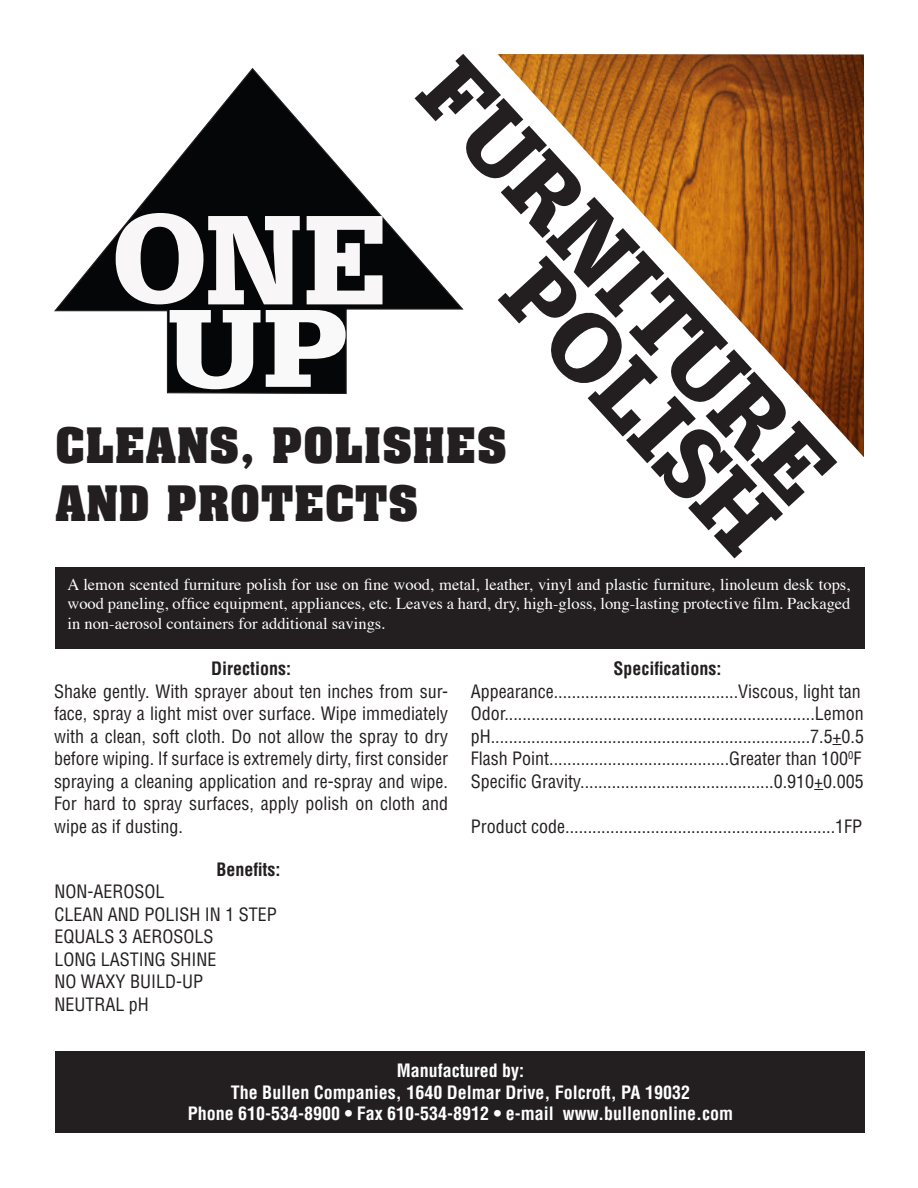
<style>
.page{position:relative;width:918px;height:1188px;background:#fff}
.page>*{position:absolute;margin:0;border:0;box-sizing:border-box;transform-origin:0 0}
.t1{font:99px/75.9px "Square Serif Black DTC";color:#231f20;text-align:right}
.t2{font:700 48px/57.6px "Aachen BT";color:#231f20}
.t3{font:condensed 18px/22.5px "Helvetica";color:#231f20}
.t4{font:700 condensed 18px "Helvetica";color:#fff}
.t5{font:700 condensed 18px "Helvetica";color:#231f20}
.t6{font:16.5px/19.5px "Times";color:#fff;text-align:justify}
</style>
<div class="page">
<div style="left:56px;top:1051px;width:810px;height:82px;background:#231f20"></div>
<img style="left:498px;top:54px;width:366px;height:403px">
<svg style="left:54px;top:68px;width:410px;height:326px"></svg>
<svg style="left:116px;top:213px;width:184px;height:91px"></svg>
<svg style="left:307px;top:216px;width:76px;height:88px"></svg>
<svg style="left:170px;top:310px;width:176px;height:79px"></svg>
<div style="left:55px;top:568px;width:810px;height:81px;background:#231f20"></div>
<p class="t1" style="left:463px;top:48px;width:562px;rotate:47deg">FURNITURE<br>POLISH</p>
<p class="t2" style="left:55px;top:416px;width:454px">CLEANS, POLISHES<br>AND PROTECTS</p>
<p class="t6" style="left:68px;top:576px;width:785px">A lemon scented furniture polish for use on fine wood, metal, leather, vinyl and plastic furniture, linoleum desk tops, wood paneling, office equipment, appliances, etc. Leaves a hard, dry, high-gloss, long-lasting protective film. Packaged in non-aerosol containers for additional savings.</p>
<p class="t5" style="left:211px;top:658px;width:81px">Directions:</p>
<p class="t3" style="left:54px;top:680px;width:396px;text-align:justify">Shake gently. With sprayer about ten inches from sur&shy;face, spray a light mist over surface. Wipe immediately with a clean, soft cloth. Do not allow the spray to dry before wiping. If surface is extremely dirty, first consider spraying a cleaning application and re-spray and wipe.<br>For hard to spray surfaces, apply polish on cloth and wipe as if dusting.</p>
<p class="t5" style="left:216px;top:858px;width:66px">Benefits:</p>
<p class="t3" style="left:54px;top:880px;width:224px">NON-AEROSOL<br>CLEAN AND POLISH IN 1 STEP<br>EQUALS 3 AEROSOLS<br>LONG LASTING SHINE<br>NO WAXY BUILD-UP<br>NEUTRAL pH</p>
<p class="t5" style="left:613px;top:658px;width:109px">Specifications:</p>
<p class="t3" style="left:471px;top:680px;width:395px">Appearance.........................................Viscous, light tan Odor.....................................................................Lemon pH.......................................................................7.5+0.5<br>Flash Point........................................Greater than 100<sup>0</sup>F Specific Gravity...........................................0.910+0.005</p>
<p class="t3" style="left:471px;top:815px;width:393px">Product code............................................................1FP</p>
<p class="t4" style="left:397px;top:1060px;width:129px">Manufactured by:</p>
<p class="t4" style="left:231px;top:1081px;width:461px">The Bullen Companies, 1640 Delmar Drive, Folcroft, PA 19032</p>
<p class="t4" style="left:188px;top:1103px;width:547px">Phone 610-534-8900 • Fax 610-534-8912 • e-mail www.bullenonline.com</p>
</div>
